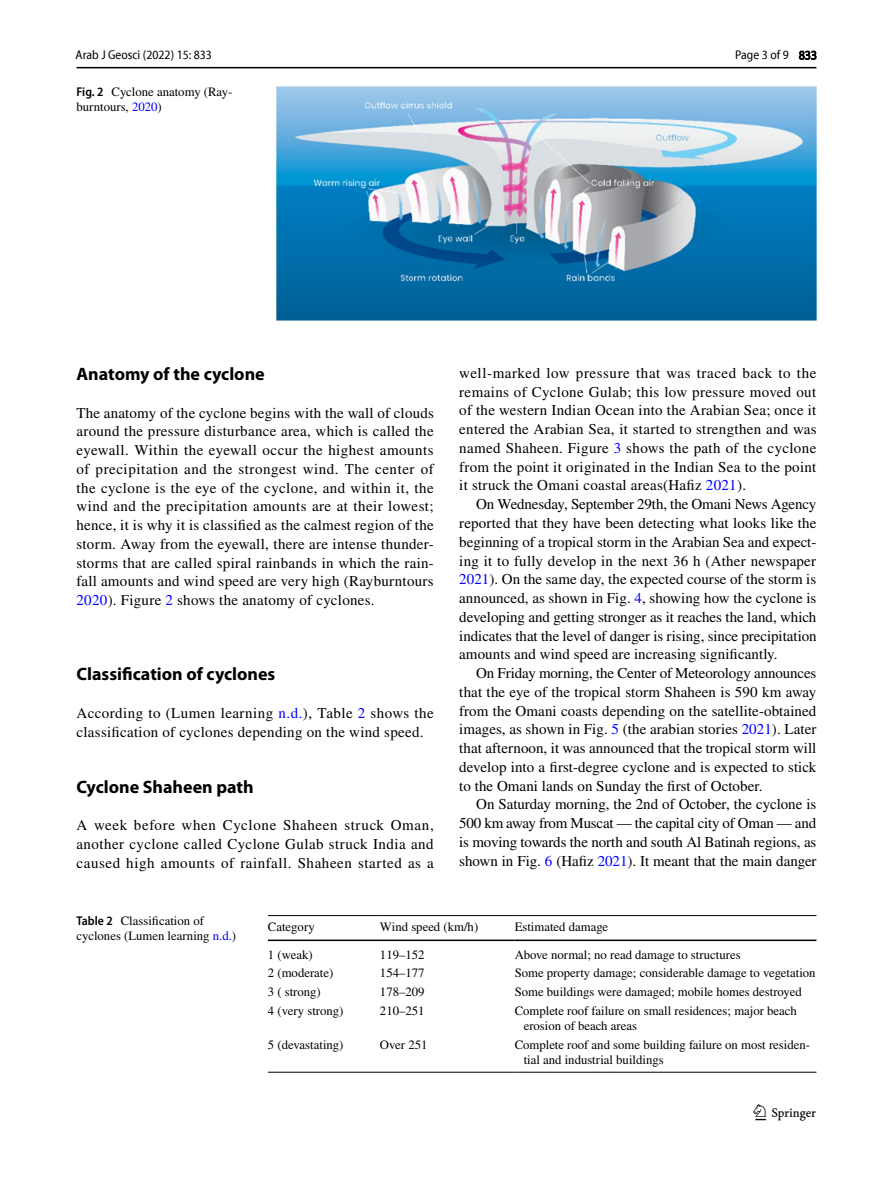
<style>
.page{position:relative;width:893px;height:1187px;background:#fff}
.page>*{position:absolute;margin:0;border:0;box-sizing:border-box;transform-origin:0 0}
.t1{font:22.5px "Springnew Regular 3";color:#000}
.t2{font:700 18px "Myriad Pro";color:#000}
.t3{font:15px/18.8px "STIX";letter-spacing:.02em;color:#000;text-align:justify}
.t4{font:12.75px/15px "STIX";color:#000}
.t5{font:semi-condensed 12.75px "Myriad Pro Unic";color:#000}
.s1{font-family:"Myriad Pro";font-weight:600;font-stretch:semi-condensed}
.s2{color:#00f}
</style>
<div class="page">
<hr style="left:77px;top:67px;width:739px;height:1px;background:#000">
<img style="left:276px;top:87px;width:540px;height:233px">
<hr style="left:268px;top:915px;width:112px;height:1px;background:#000">
<hr style="left:268px;top:939px;width:112px;height:2px;background:#000">
<hr style="left:380px;top:915px;width:135px;height:1px;background:#000">
<hr style="left:380px;top:939px;width:135px;height:2px;background:#000">
<hr style="left:515px;top:915px;width:301px;height:1px;background:#000">
<hr style="left:515px;top:939px;width:301px;height:2px;background:#000">
<hr style="left:268px;top:1071px;width:112px;height:1px;background:#000">
<hr style="left:380px;top:1071px;width:135px;height:1px;background:#000">
<hr style="left:515px;top:1071px;width:301px;height:1px;background:#000">
<p class="t5" style="left:76px;top:50px;width:138px">Arab J Geosci (2022) 15: 833</p>
<p class="t5" style="left:735px;top:50px;width:83px">Page 3 of 9 833</p>
<p class="t4" style="left:77px;top:85px;width:157px"><span class="s1">Fig. 2</span> Cyclone anatomy (Ray&shy;burntours, <span class="s2">2020</span>)</p>
<p class="t2" style="left:77px;top:362px;width:190px">Anatomy of the cyclone</p>
<p class="t3" style="left:77px;top:404px;width:359px">The anatomy of the cyclone begins with the wall of clouds around the pressure disturbance area, which is called the eyewall. Within the eyewall occur the highest amounts of precipitation and the strongest wind. The center of the cyclone is the eye of the cyclone, and within it, the wind and the precipitation amounts are at their lowest; hence, it is why it is classified as the calmest region of the storm. Away from the eyewall, there are intense thunder&shy;storms that are called spiral rainbands in which the rain&shy;fall amounts and wind speed are very high (Rayburntours <span class="s2">2020</span>). Figure <span class="s2">2</span> shows the anatomy of cyclones.</p>
<p class="t2" style="left:77px;top:662px;width:200px">Classification of cyclones</p>
<p class="t3" style="left:77px;top:704px;width:359px">According to (Lumen learning <span class="s2">n.d.</span>), Table <span class="s2">2</span> shows the classification of cyclones depending on the wind speed.</p>
<p class="t2" style="left:77px;top:775px;width:179px">Cyclone Shaheen path</p>
<p class="t3" style="left:77px;top:816px;width:359px">A week before when Cyclone Shaheen struck Oman, another cyclone called Cyclone Gulab struck India and caused high amounts of rainfall. Shaheen started as a</p>
<p class="t3" style="left:459px;top:364px;width:359px">well-marked low pressure that was traced back to the remains of Cyclone Gulab; this low pressure moved out of the western Indian Ocean into the Arabian Sea; once it entered the Arabian Sea, it started to strengthen and was named Shaheen. Figure <span class="s2">3</span> shows the path of the cyclone from the point it originated in the Indian Sea to the point it struck the Omani coastal areas(Hafiz <span class="s2">2021</span>).</p>
<p class="t3" style="left:459px;top:496px;width:359px;text-indent:17px">On Wednesday, September 29th, the Omani News Agency reported that they have been detecting what looks like the beginning of a tropical storm in the Arabian Sea and expect&shy;ing it to fully develop in the next 36 h (Ather newspaper <span class="s2">2021</span>). On the same day, the expected course of the storm is announced, as shown in Fig. <span class="s2">4</span>, showing how the cyclone is developing and getting stronger as it reaches the land, which indicates that the level of danger is rising, since precipitation amounts and wind speed are increasing significantly.</p>
<p class="t3" style="left:459px;top:664px;width:359px;text-indent:17px">On Friday morning, the Center of Meteorology announces that the eye of the tropical storm Shaheen is 590 km away from the Omani coasts depending on the satellite-obtained images, as shown in Fig. <span class="s2">5</span> (the arabian stories <span class="s2">2021</span>). Later that afternoon, it was announced that the tropical storm will develop into a first-degree cyclone and is expected to stick to the Omani lands on Sunday the first of October.</p>
<p class="t3" style="left:459px;top:796px;width:359px;text-indent:17px">On Saturday morning, the 2nd of October, the cyclone is 500 km away from Muscat — the capital city of Oman — and is moving towards the north and south Al Batinah regions, as shown in Fig. <span class="s2">6</span> (Hafiz <span class="s2">2021</span>). It meant that the main danger</p>
<p class="t4" style="left:77px;top:913px;width:161px"><span class="s1">Table 2</span> Classification of cyclones (Lumen learning <span class="s2">n.d.</span>)</p>
<p class="t4" style="left:268px;top:919px;width:49px">Category</p>
<p class="t4" style="left:380px;top:919px;width:100px">Wind speed (km/h)</p>
<p class="t4" style="left:515px;top:919px;width:95px">Estimated damage</p>
<p class="t4" style="left:268px;top:947px;width:46px">1 (weak)</p>
<p class="t4" style="left:380px;top:947px;width:46px">119–152</p>
<p class="t4" style="left:515px;top:947px;width:228px">Above normal; no read damage to structures</p>
<p class="t4" style="left:268px;top:966px;width:67px">2 (moderate)</p>
<p class="t4" style="left:380px;top:966px;width:46px">154–177</p>
<p class="t4" style="left:515px;top:966px;width:302px">Some property damage; considerable damage to vegetation</p>
<p class="t4" style="left:268px;top:985px;width:54px">3 ( strong)</p>
<p class="t4" style="left:380px;top:985px;width:46px">178–209</p>
<p class="t4" style="left:515px;top:985px;width:289px">Some buildings were damaged; mobile homes destroyed</p>
<p class="t4" style="left:268px;top:1003px;width:77px">4 (very strong)</p>
<p class="t4" style="left:380px;top:1003px;width:46px">210–251</p>
<p class="t4" style="left:524px;top:1003px;width:275px;text-indent:-9px">Complete roof failure on small residences; major beach erosion of beach areas</p>
<p class="t4" style="left:268px;top:1037px;width:77px">5 (devastating)</p>
<p class="t4" style="left:380px;top:1037px;width:49px">Over 251</p>
<p class="t4" style="left:524px;top:1037px;width:288px;text-indent:-9px">Complete roof and some building failure on most residen&shy;tial and industrial buildings</p>
<h1 class="t1" style="left:755px;top:1104px;width:62px">1 3</h1>
</div>
